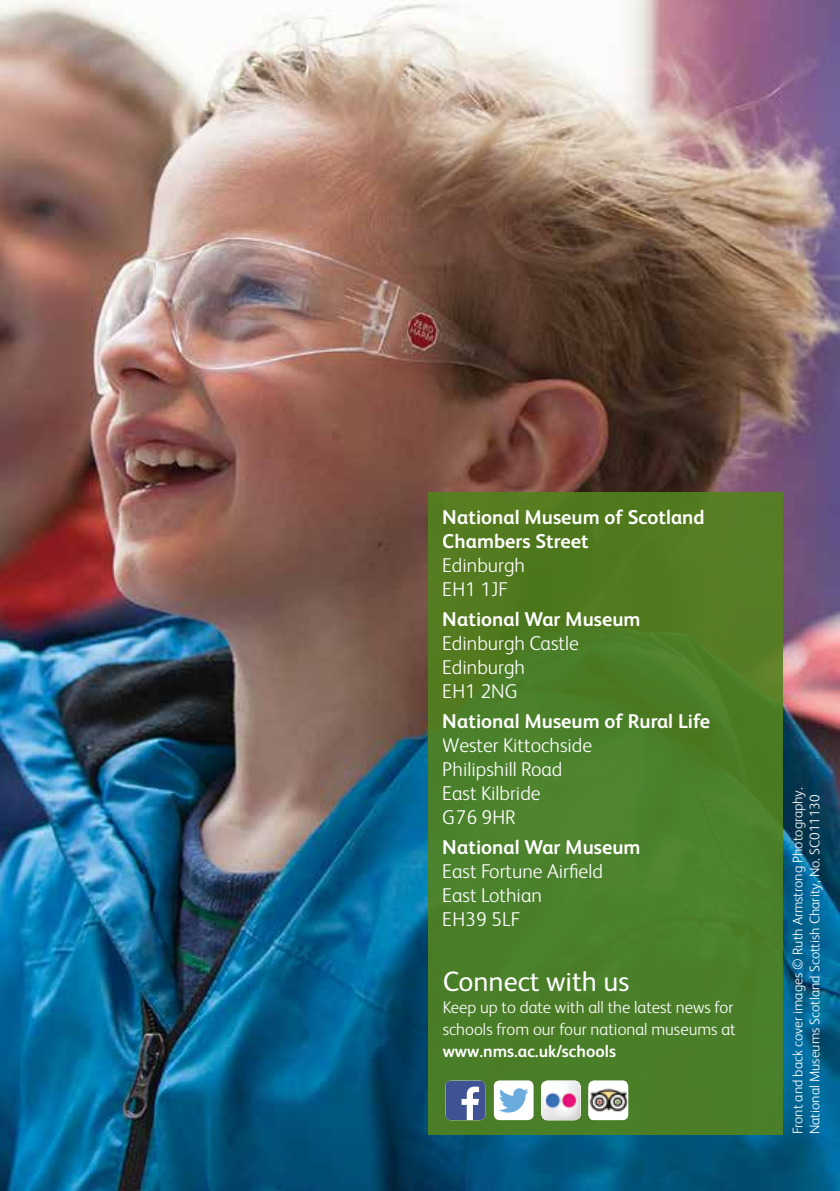
<style>
.page{position:relative;width:840px;height:1191px;background:#fff}
.page>*{position:absolute;margin:0;border:0;box-sizing:border-box;transform-origin:0 0}
.t1{font:28px "FS Albert";color:#fff}
.t2{font:300 20px/24px "FS Albert";color:#fff}
.t3{font:700 20px/24px "FS Albert";color:#fff}
.t4{font:300 17px/22px "FS Albert";color:#fff}
.t5{font:700 17px "FS Albert";color:#fff}
.t6{font:300 14px/16.8px "FS Albert";color:#fff}
</style>
<div class="page">
<img style="left:0;top:0;width:839px;height:1191px">
<div style="left:428px;top:492px;width:354px;height:642px;background:#4b7e28"></div>
<div style="left:493px;top:1080px;width:40px;height:40px;background:#fff;border-radius:6px"></div>
<svg style="left:499px;top:1088px;width:29px;height:24px"></svg>
<img style="left:541px;top:1080px;width:39px;height:40px">
<div style="left:588px;top:1080px;width:39px;height:40px;background:#fff;border-radius:6px"></div>
<img style="left:588px;top:1087px;width:39px;height:32px">
<svg style="left:445px;top:1080px;width:40px;height:40px;background:#6476a5"></svg>
<p class="t3" style="left:442px;top:505px;width:263px">National Museum of Scotland<br>Chambers Street</p>
<p class="t2" style="left:442px;top:552px;width:84px">Edinburgh<br>EH1 1JF</p>
<p class="t3" style="left:442px;top:606px;width:199px">National War Museum</p>
<p class="t2" style="left:442px;top:630px;width:137px">Edinburgh Castle<br>Edinburgh<br>EH1 2NG</p>
<p class="t3" style="left:442px;top:708px;width:269px">National Museum of Rural Life</p>
<p class="t2" style="left:442px;top:732px;width:151px">Wester Kittochside<br>Philipshill Road<br>East Kilbride<br>G76 9HR</p>
<p class="t3" style="left:442px;top:834px;width:199px">National War Museum</p>
<p class="t2" style="left:442px;top:857px;width:161px">East Fortune Airfield<br>East Lothian<br>EH39 5LF</p>
<h1 class="t1" style="left:442px;top:963px;width:188px">Connect with us</h1>
<p class="t4" style="left:442px;top:995px;width:294px">Keep up to date with all the latest news for schools from our four national museums at</p>
<p class="t5" style="left:442px;top:1040px;width:175px">www.nms.ac.uk/schools</p>
<p class="t6" style="left:788px;top:1134px;width:348px;rotate:-90deg">Front and back cover images © Ruth Armstrong Photography.<br>National Museums Scotland Scottish Charity, No. SC011130</p>
</div>
